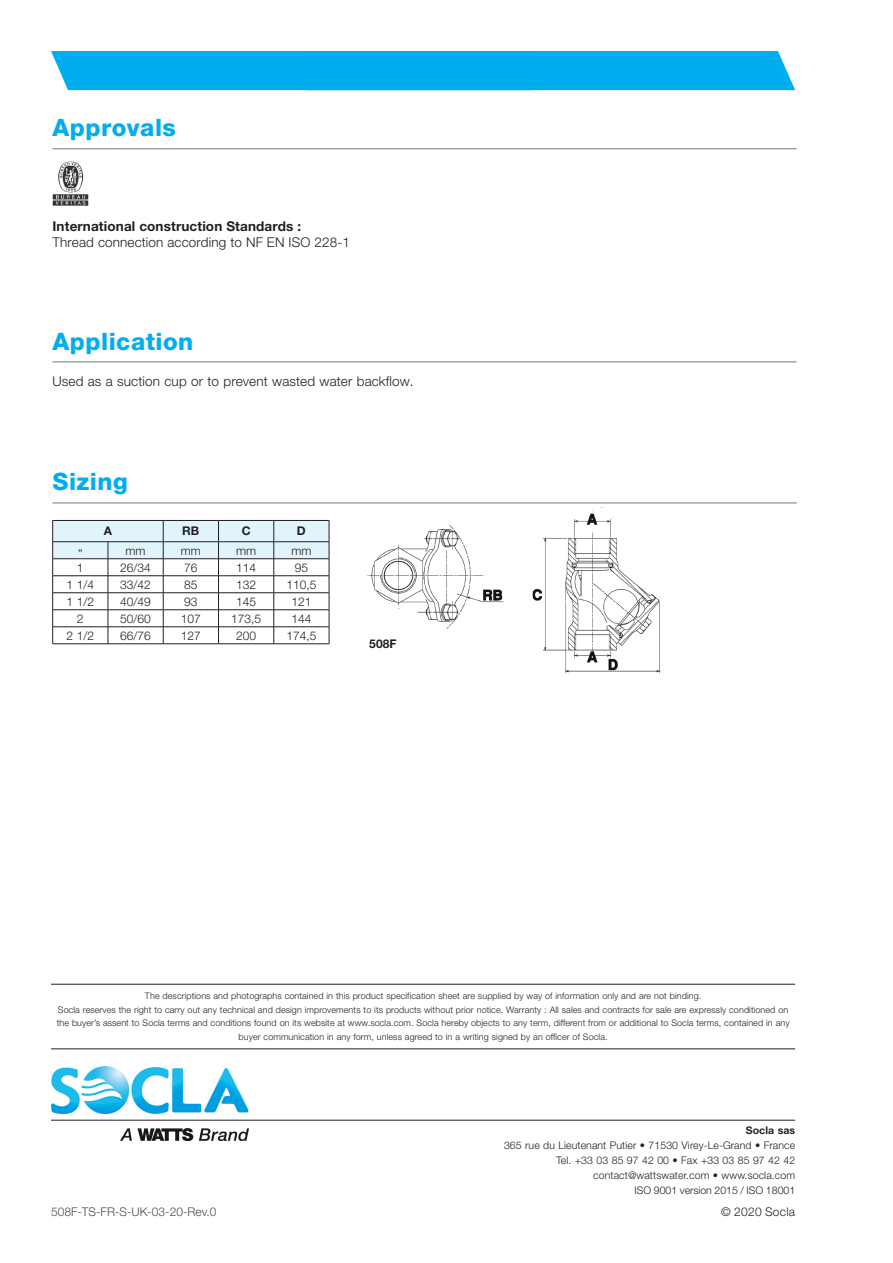
<style>
.page{position:relative;width:893px;height:1263px;background:#fff}
.page>*{position:absolute;margin:0;border:0;box-sizing:border-box;transform-origin:0 0}
.Normale{font:800 24px "Helvetica Neue LT Std";letter-spacing:.02em;color:#00aeef}
.Normale-2{font:300 13.5px "Helvetica Neue LT Std";letter-spacing:.01em;color:#231f20}
.t1{font:700 13.5px "Helvetica Neue LT Std";letter-spacing:.01em;color:#231f20}
.Normal_e{font:300 12px "Helvetica Neue LT Std";color:#231f20}
.t2{font:300 12px "Helvetica Neue LT Std";color:#4b4c4d}
.Normal_e-2{font:300 12px "Helvetica Neue LT Std";letter-spacing:.02em;color:#231f20}
.Normal_e-3{font:700 12px "Helvetica Neue LT Std";color:#231f20}
.t3{font:300 10.5px/15px "Helvetica Neue LT Std";letter-spacing:.01em;color:#231f20;text-align:right}
.t4{font:700 10.5px "Helvetica Neue LT Std";letter-spacing:.01em;color:#231f20}
.t5{font:300 9px/13.5px "Helvetica Neue LT Std";letter-spacing:.01em;color:#231f20;text-align:center}
</style>
<div class="page">
<div style="left:51px;top:51px;width:744px;height:39px;background:#00aeef"></div>
<hr style="left:51px;top:984px;width:744px;height:1px;background:#231f20">
<hr style="left:51px;top:1048px;width:744px;height:1px;background:#231f20">
<img style="left:51px;top:1066px;width:197px;height:75px">
<hr style="left:51px;top:1120px;width:744px;height:1px;background:#231f20">
<hr style="left:53px;top:361px;width:744px;height:1px;background:#757679">
<hr style="left:53px;top:148px;width:744px;height:1px;background:#757679">
<hr style="left:53px;top:502px;width:744px;height:1px;background:#757679">
<img style="left:533px;top:507px;width:128px;height:167px">
<svg style="left:52px;top:520px;width:278px;height:124px"></svg>
<hr style="left:53px;top:643px;width:55px;height:1px;background:#231f20">
<hr style="left:108px;top:643px;width:55px;height:1px;background:#231f20">
<hr style="left:163px;top:643px;width:56px;height:1px;background:#231f20">
<hr style="left:219px;top:643px;width:55px;height:1px;background:#231f20">
<hr style="left:274px;top:643px;width:55px;height:1px;background:#231f20">
<img style="left:367px;top:525px;width:137px;height:104px">
<img style="left:53px;top:161px;width:35px;height:44px">
<p class="Normale" style="left:53px;top:113px;width:125px">Approvals</p>
<p class="t1" style="left:53px;top:218px;width:250px">International construction Standards :</p>
<p class="Normale-2" style="left:53px;top:234px;width:299px">Thread connection according to NF EN ISO 228-1</p>
<p class="Normale" style="left:53px;top:327px;width:142px">Application</p>
<p class="Normale-2" style="left:53px;top:372px;width:363px">Used as a suction cup or to prevent wasted water backflow.</p>
<p class="Normale" style="left:53px;top:467px;width:77px">Sizing</p>
<p class="Normal_e-3" style="left:104px;top:524px;width:10px">A</p>
<p class="Normal_e-3" style="left:182px;top:524px;width:19px">RB</p>
<p class="Normal_e-3" style="left:242px;top:524px;width:10px">C</p>
<p class="Normal_e-3" style="left:297px;top:524px;width:10px">D</p>
<p class="Normal_e" style="left:78px;top:546px;width:6px">”</p>
<p class="Normal_e" style="left:126px;top:543px;width:21px">mm</p>
<p class="Normal_e" style="left:181px;top:543px;width:21px">mm</p>
<p class="Normal_e" style="left:236px;top:543px;width:21px">mm</p>
<p class="Normal_e" style="left:291px;top:543px;width:21px">mm</p>
<p class="Normal_e" style="left:77px;top:560px;width:8px">1</p>
<p class="Normal_e" style="left:120px;top:560px;width:32px">26/34</p>
<p class="Normal_e" style="left:184px;top:560px;width:15px">76</p>
<p class="Normal_e" style="left:236px;top:560px;width:22px">114</p>
<p class="Normal_e" style="left:295px;top:560px;width:15px">95</p>
<p class="Normal_e" style="left:66px;top:577px;width:29px">1 1/4</p>
<p class="Normal_e" style="left:120px;top:577px;width:32px">33/42</p>
<p class="Normal_e" style="left:184px;top:577px;width:15px">85</p>
<p class="Normal_e" style="left:236px;top:577px;width:22px">132</p>
<p class="Normal_e" style="left:286px;top:577px;width:32px">110,5</p>
<p class="Normal_e" style="left:66px;top:594px;width:29px">1 1/2</p>
<p class="Normal_e" style="left:120px;top:594px;width:32px">40/49</p>
<p class="Normal_e" style="left:184px;top:594px;width:15px">93</p>
<p class="Normal_e" style="left:236px;top:594px;width:22px">145</p>
<p class="Normal_e" style="left:291px;top:594px;width:22px">121</p>
<p class="Normal_e" style="left:77px;top:611px;width:8px">2</p>
<p class="Normal_e" style="left:120px;top:611px;width:32px">50/60</p>
<p class="Normal_e" style="left:181px;top:611px;width:22px">107</p>
<p class="Normal_e" style="left:231px;top:611px;width:32px">173,5</p>
<p class="Normal_e" style="left:291px;top:611px;width:22px">144</p>
<p class="Normal_e" style="left:66px;top:628px;width:29px">2 1/2</p>
<p class="Normal_e" style="left:120px;top:628px;width:32px">66/76</p>
<p class="Normal_e" style="left:181px;top:628px;width:22px">127</p>
<p class="Normal_e" style="left:236px;top:628px;width:22px">200</p>
<p class="Normal_e" style="left:286px;top:628px;width:32px">174,5</p>
<p class="Normal_e-3" style="left:369px;top:636px;width:29px">508F</p>
<p class="t5" style="left:57px;top:989px;width:734px">The descriptions and photographs contained in this product specification sheet are supplied by way of information only and are not binding.<br>Socla reserves the right to carry out any technical and design improvements to its products without prior notice. Warranty : All sales and contracts for sale are expressly conditioned on the buyer’s assent to Socla terms and conditions found on its website at www.socla.com. Socla hereby objects to any term, different from or additional to Socla terms, contained in any buyer communication in any form, unless agreed to in a writing signed by an officer of Socla.</p>
<p class="t2" style="left:51px;top:1204px;width:167px">508F-TS-FR-S-UK-03-20-Rev.0</p>
<p class="t4" style="left:746px;top:1124px;width:51px">Socla sas</p>
<p class="t3" style="left:504px;top:1137px;width:293px">365 rue du Lieutenant Putier • 71530 Virey-Le-Grand • France Tel. +33 03 85 97 42 00 • Fax +33 03 85 97 42 42 contact@wattswater.com • www.socla.com<br>ISO 9001 version 2015 / ISO 18001</p>
<h3 class="Normal_e-2" style="left:721px;top:1204px;width:75px">© 2020 Socla</h3>
</div>
